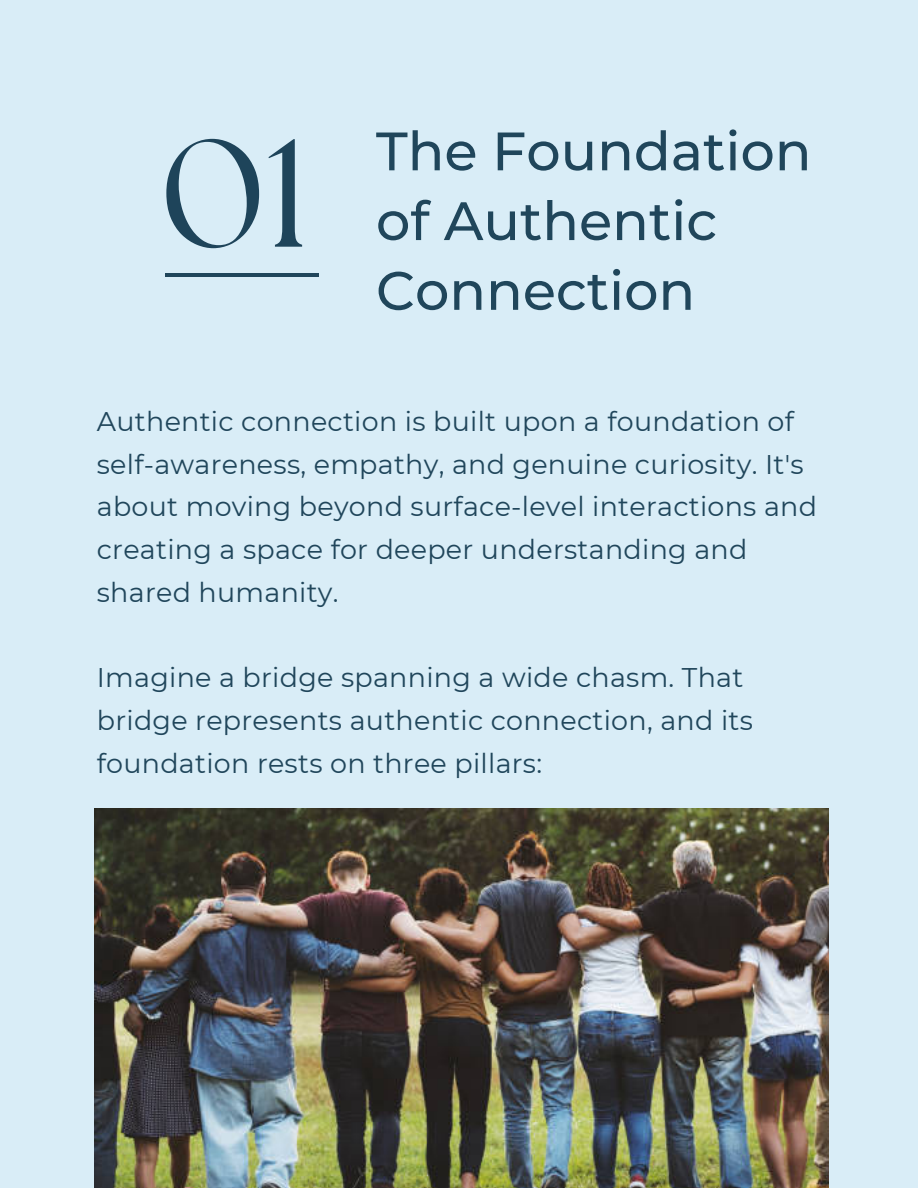
<style>
.page{position:relative;width:918px;height:1188px;background:#d9edf7}
.page>*{position:absolute;margin:0;border:0;box-sizing:border-box;transform-origin:0 0}
.t1{font:152.55px "The Seasons";color:#1e445a}
.t2{font:500 54px/69.8px "Montserrat";color:#20465b}
.t3{font:27px/42.8px "Montserrat";letter-spacing:.01em;color:#20465b}
</style>
<div class="page">
<img style="left:94px;top:809px;width:735px;height:379px">
<hr style="left:165px;top:274px;width:153px;height:3px;background:#20465b">
<p class="t1" style="left:161px;top:125px;width:152px">01</p>
<h1 class="t2" style="left:376px;top:116px;width:437px">The Foundation of Authentic<br>Connection</h1>
<p class="t3" style="left:97px;top:400px;width:722px">Authentic connection is built upon a foundation of self-awareness, empathy, and genuine curiosity. It's about moving beyond surface-level interactions and creating a space for deeper understanding and shared humanity.</p>
<p class="t3" style="left:97px;top:656px;width:658px">Imagine a bridge spanning a wide chasm. That bridge represents authentic connection, and its foundation rests on three pillars:</p>
</div>
